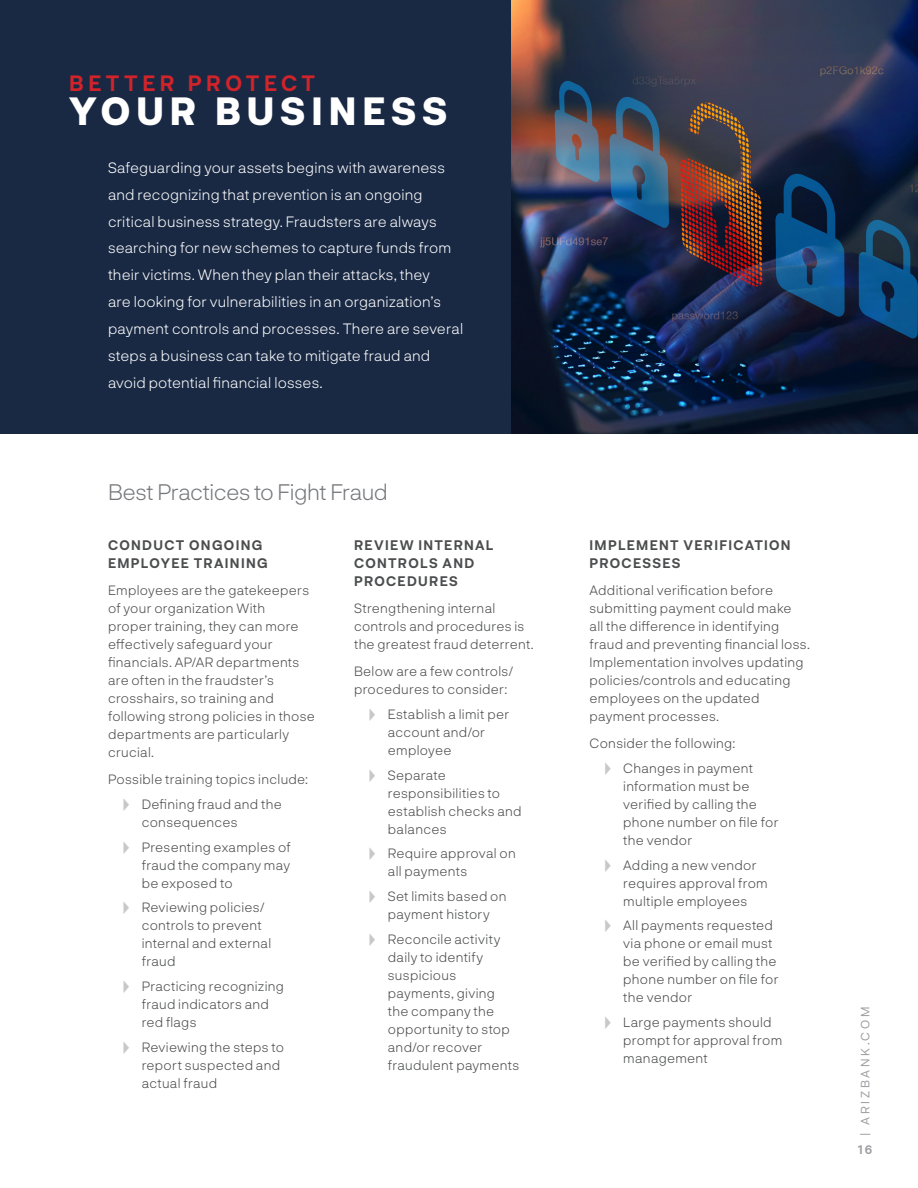
<style>
.page{position:relative;width:918px;height:1188px;background:#fff}
.page>*{position:absolute;margin:0;border:0;box-sizing:border-box;transform-origin:0 0}
.t1{font:800 37.95px "Neurial Grotesk";letter-spacing:.16em;color:#fff}
.t2{font:300 22.5px "Neurial Grotesk";letter-spacing:-.02em;color:#76787b}
.t3{font:700 21.6px "Neurial Grotesk";letter-spacing:.21em;color:#d1232a}
.body_copy{font:300 15px/26.8px "Neurial Grotesk";letter-spacing:.01em;color:#fff}
.body_copy-2{font:300 13.5px/18px "Neurial Grotesk";letter-spacing:.02em;color:#4b4c4d}
.t4{font:700 13.5px/18px "Neurial Grotesk";letter-spacing:.095em;color:#4b4c4d}
.t5{font:12px "Neurial Grotesk";letter-spacing:.225em;color:#9d9fa2}
.t6{font:700 12px "Neurial Grotesk";color:#9d9fa2}
</style>
<div class="page">
<div style="left:0;top:0;width:918px;height:433px;background:#192944"></div>
<img style="left:511px;top:0;width:407px;height:433px">
<p class="t3" style="left:69px;top:68px;width:247px">BETTER PROTECT</p>
<p class="t1" style="left:69px;top:83px;width:379px">YOUR BUSINESS</p>
<p class="body_copy" style="left:108px;top:153px;width:357px">Safeguarding your assets begins with awareness and recognizing that prevention is an ongoing critical business strategy. Fraudsters are always searching for new schemes to capture funds from their victims. When they plan their attacks, they<br>are looking for vulnerabilities in an organization’s payment controls and processes. There are several steps a business can take to mitigate fraud and avoid potential financial losses.</p>
<h2 class="t2" style="left:108px;top:477px;width:281px">Best Practices to Fight Fraud</h2>
<h3 class="t4" style="left:108px;top:535px;width:161px">CONDUCT ONGOING<br>EMPLOYEE TRAINING</h3>
<p class="body_copy-2" style="left:108px;top:581px;width:208px">Employees are the gatekeepers of your organization With<br>proper training, they can more effectively safeguard your financials. AP/AR departments are often in the fraudster’s crosshairs, so training and following strong policies in those departments are particularly crucial.</p>
<p class="body_copy-2" style="left:108px;top:770px;width:202px">Possible training topics include:</p>
<p class="body_copy-2" style="left:142px;top:794px;width:142px">Defining fraud and the consequences</p>
<p class="body_copy-2" style="left:142px;top:837px;width:150px;text-align:justify">Presenting examples of fraud the company may be exposed to</p>
<p class="body_copy-2" style="left:142px;top:898px;width:131px">Reviewing policies/ controls to prevent internal and external fraud</p>
<p class="body_copy-2" style="left:142px;top:977px;width:144px">Practicing recognizing fraud indicators and red flags</p>
<p class="body_copy-2" style="left:142px;top:1037px;width:144px">Reviewing the steps to report suspected and actual fraud</p>
<h3 class="t4" style="left:354px;top:535px;width:141px">REVIEW INTERNAL<br>CONTROLS AND<br>PROCEDURES</h3>
<p class="body_copy-2" style="left:354px;top:599px;width:181px">Strengthening internal controls and procedures is the greatest fraud deterrent.</p>
<p class="body_copy-2" style="left:354px;top:662px;width:161px">Below are a few controls/ procedures to consider:</p>
<p class="body_copy-2" style="left:388px;top:704px;width:123px">Establish a limit per account and/or employee</p>
<p class="body_copy-2" style="left:388px;top:765px;width:135px">Separate responsibilities to establish checks and balances</p>
<p class="body_copy-2" style="left:388px;top:844px;width:129px">Require approval on all payments</p>
<p class="body_copy-2" style="left:388px;top:887px;width:120px">Set limits based on payment history</p>
<p class="body_copy-2" style="left:388px;top:929px;width:133px">Reconcile activity daily to identify suspicious payments, giving<br>the company the opportunity to stop and/or recover fraudulent payments</p>
<h3 class="t4" style="left:590px;top:535px;width:203px">IMPLEMENT VERIFICATION<br>PROCESSES</h3>
<p class="body_copy-2" style="left:590px;top:581px;width:222px">Additional verification before submitting payment could make<br>all the difference in identifying fraud and preventing financial loss.<br>Implementation involves updating policies/controls and educating employees on the updated payment processes.</p>
<p class="body_copy-2" style="left:590px;top:734px;width:147px">Consider the following:</p>
<p class="body_copy-2" style="left:623px;top:758px;width:157px">Changes in payment information must be verified by calling the phone number on file for the vendor</p>
<p class="body_copy-2" style="left:623px;top:855px;width:146px">Adding a new vendor requires approval from multiple employees</p>
<p class="body_copy-2" style="left:623px;top:916px;width:157px">All payments requested via phone or email must be verified by calling the phone number on file for the vendor</p>
<p class="body_copy-2" style="left:623px;top:1013px;width:160px">Large payments should prompt for approval from management</p>
<p class="t5" style="left:857px;top:1136px;width:131px;rotate:-90deg">| ARIZBANK.COM</p>
<p class="t6" style="left:858px;top:1141px;width:15px">16</p>
</div>
